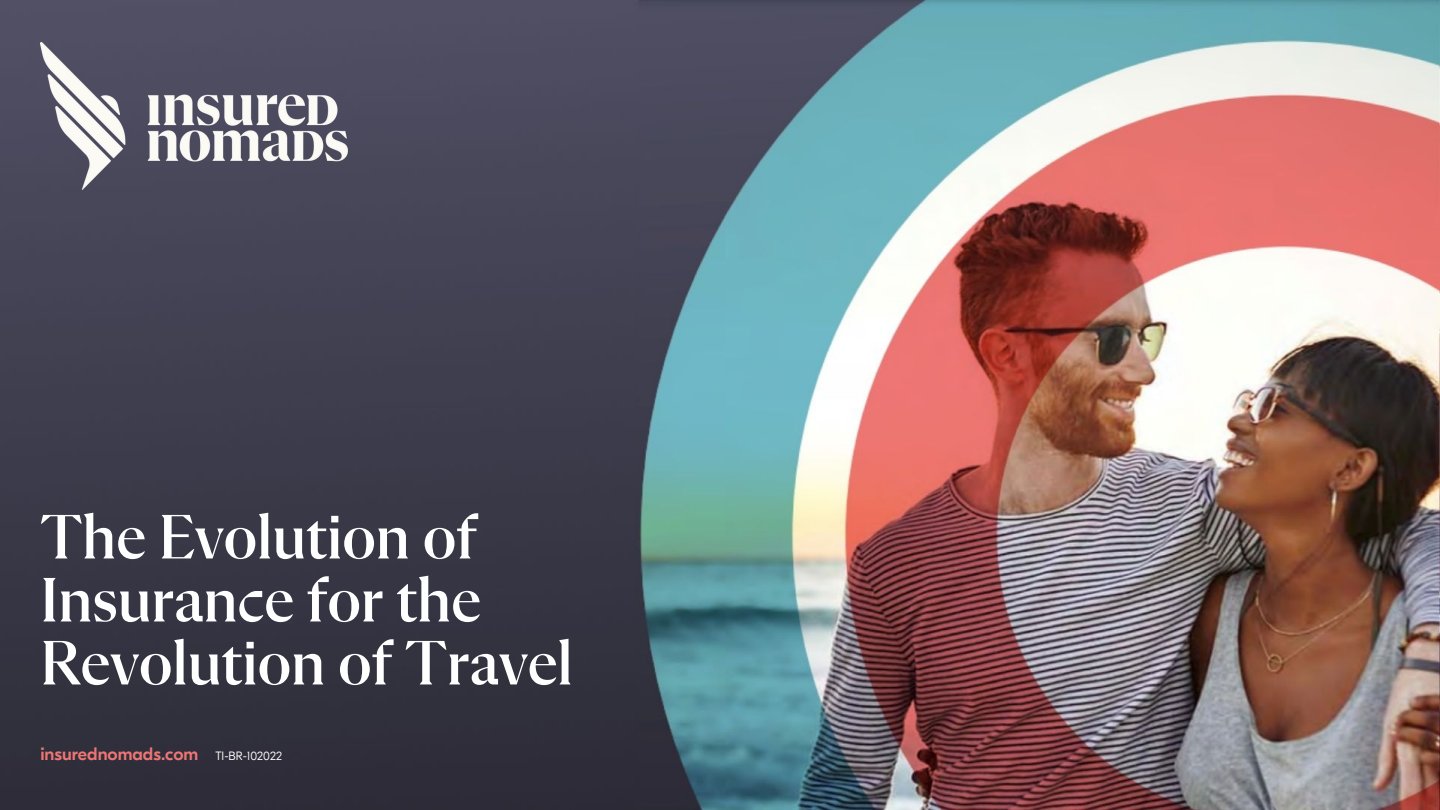
<style>
.page{position:relative;width:1440px;height:810px;background:#fff}
.page>*{position:absolute;margin:0;border:0;box-sizing:border-box;transform-origin:0 0}
.t1{font:500 64px/63px "Flecha M";color:#fff}
.t2{font:500 18px "GT Eesti Display";color:#ee7674}
.t3{font:300 12px "GT Eesti Display";color:#fff}
</style>
<div class="page">
<img style="left:0;top:0;width:1440px;height:810px">
<img style="left:40px;top:43px;width:308px;height:146px">
<svg style="left:637px;top:756px;width:5px;height:10px"></svg>
<p class="t1" style="left:40px;top:509px;width:534px">The Evolution of<br>Insurance for the<br>Revolution of Travel</p>
<p class="t2" style="left:40px;top:744px;width:160px">insurednomads.com</p>
<p class="t3" style="left:215px;top:749px;width:68px">TI-BR-102022</p>
</div>
